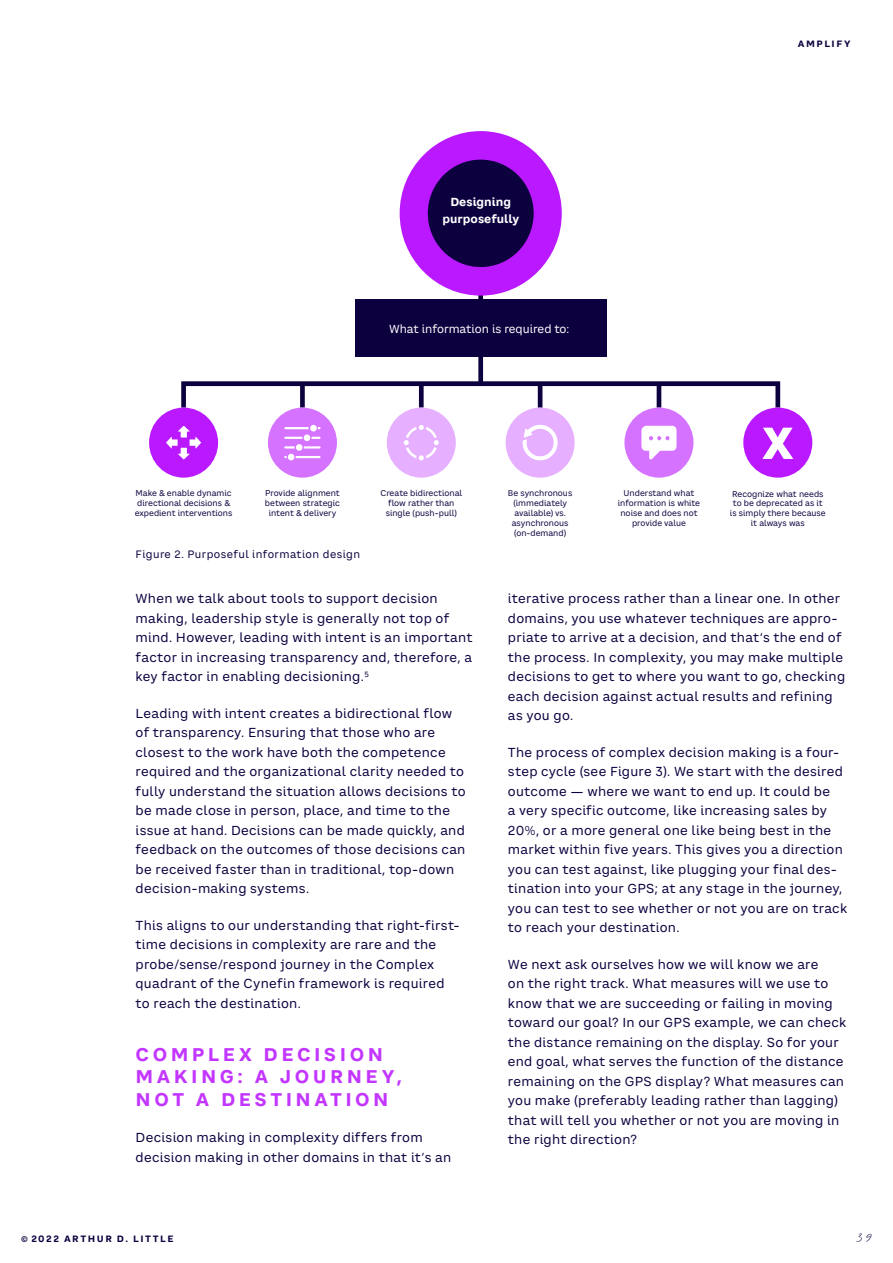
<style>
.page{position:relative;width:893px;height:1263px;background:#fff}
.page>*{position:absolute;margin:0;border:0;box-sizing:border-box;transform-origin:0 0}
.t1{font:700 18px/22.5px "CA Saygon Text";letter-spacing:.195em;color:#c336ff}
.t2{font:15px "ADL Notes";color:#0d003f}
.t3{font:12.75px/19.5px "CA Saygon Text";letter-spacing:.02em;color:#0d003f}
.t4{font:11.4px "CA Saygon Text";color:#fff}
.t5{font:700 11.4px/17.2px "CA Saygon Text";color:#fff;text-align:center}
.t6{font:10.5px "CA Saygon Text";letter-spacing:.04em;color:#0d003f}
.t7{font:700 9px "CA Saygon Text";letter-spacing:.17em;color:#0d003f}
.t8{font:8.25px/9.9px "CA Saygon Text";color:#0d003f;text-align:center}
</style>
<div class="page">
<div style="left:478px;top:280px;width:5px;height:104px;background:#0d003f"></div>
<svg style="left:414px;top:145px;width:134px;height:136px;background:#2c0461"></svg>
<div style="left:400px;top:131px;width:162px;height:164px;border:28px solid #ba18ff;border-radius:50%"></div>
<div style="left:355px;top:299px;width:252px;height:58px;background:#0d003f"></div>
<div style="left:181px;top:381px;width:599px;height:29px;border:5px solid #0d003f"></div>
<div style="left:300px;top:384px;width:5px;height:24px;background:#0d003f"></div>
<div style="left:419px;top:384px;width:5px;height:24px;background:#0d003f"></div>
<hr style="left:538px;top:384px;width:4px;height:24px;background:#0d003f">
<hr style="left:657px;top:384px;width:4px;height:24px;background:#0d003f">
<div style="left:149px;top:408px;width:69px;height:70px;background:#ba18ff;border-radius:50%"></div>
<svg style="left:166px;top:426px;width:35px;height:33px"></svg>
<div style="left:387px;top:408px;width:69px;height:70px;background:#e7afff;border-radius:50%"></div>
<svg style="left:403px;top:425px;width:36px;height:36px"></svg>
<div style="left:268px;top:408px;width:69px;height:70px;background:#d572ff;border-radius:50%"></div>
<svg style="left:284px;top:427px;width:25px;height:2px"></svg>
<div style="left:310px;top:425px;width:7px;height:6px;background:#fff;border-radius:50%"></div>
<svg style="left:284px;top:437px;width:18px;height:2px"></svg>
<svg style="left:311px;top:437px;width:10px;height:2px"></svg>
<div style="left:304px;top:434px;width:6px;height:7px;background:#fff;border-radius:50%"></div>
<svg style="left:284px;top:446px;width:11px;height:2px"></svg>
<svg style="left:304px;top:446px;width:17px;height:2px"></svg>
<div style="left:296px;top:444px;width:6px;height:7px;background:#fff;border-radius:50%"></div>
<svg style="left:284px;top:454px;width:37px;height:6px"></svg>
<svg style="left:504px;top:406px;width:72px;height:72px"></svg>
<div style="left:624px;top:408px;width:69px;height:70px;background:#d572ff;border-radius:50%"></div>
<svg style="left:641px;top:426px;width:35px;height:34px"></svg>
<div style="left:743px;top:408px;width:69px;height:70px;background:#ba18ff;border-radius:50%"></div>
<svg style="left:762px;top:428px;width:31px;height:31px"></svg>
<p class="t5" style="left:443px;top:193px;width:78px">Designing purposefully</p>
<p class="t4" style="left:389px;top:320px;width:182px">What information is required to:</p>
<p class="t7" style="left:798px;top:37px;width:54px">AMPLIFY</p>
<p class="t8" style="left:135px;top:488px;width:99px">Make &amp; enable dynamic directional decisions &amp; expedient interventions</p>
<p class="t8" style="left:381px;top:488px;width:83px">Create bidirectional flow rather than single (push-pull)</p>
<p class="t8" style="left:265px;top:488px;width:76px">Provide alignment between strategic intent &amp; delivery</p>
<p class="t8" style="left:508px;top:488px;width:66px">Be synchronous (immediately available) vs. asynchronous (on-demand)</p>
<p class="t8" style="left:618px;top:488px;width:84px">Understand what information is white noise and does not provide value</p>
<p class="t8" style="left:730px;top:489px;width:97px">Recognize what needs to be deprecated as it is simply there because it always was</p>
<p class="t6" style="left:136px;top:547px;width:226px">Figure 2. Purposeful information design</p>
<p class="t3" style="left:136px;top:589px;width:338px">When we talk about tools to support decision making, leadership style is generally not top of mind. However, leading with intent is an important factor in increasing transparency and, therefore, a key factor in enabling decisioning.<sup>5</sup></p>
<p class="t3" style="left:136px;top:703px;width:332px">Leading with intent creates a bidirectional flow of transparency. Ensuring that those who are closest to the work have both the competence required and the organizational clarity needed to fully understand the situation allows decisions to be made close in person, place, and time to the issue at hand. Decisions can be made quickly, and feedback on the outcomes of those decisions can be received faster than in traditional, top-down decision-making systems.</p>
<p class="t3" style="left:136px;top:915px;width:325px">This aligns to our understanding that right-first&shy;time decisions in complexity are rare and the probe/sense/respond journey in the Complex quadrant of the Cynefin framework is required to reach the destination.</p>
<h1 class="t1" style="left:136px;top:1043px;width:268px">COMPLEX DECISION<br>MAKING: A JOURNEY,<br>NOT A DESTINATION</h1>
<p class="t3" style="left:136px;top:1128px;width:317px">Decision making in complexity differs from decision making in other domains in that it’s an</p>
<p class="t3" style="left:508px;top:589px;width:339px">iterative process rather than a linear one. In other domains, you use whatever techniques are appro&shy;priate to arrive at a decision, and that‘s the end of the process. In complexity, you may make multiple decisions to get to where you want to go, checking each decision against actual results and refining as you go.</p>
<p class="t3" style="left:508px;top:742px;width:341px">The process of complex decision making is a four&shy;step cycle (see Figure 3). We start with the desired outcome — where we want to end up. It could be<br>a very specific outcome, like increasing sales by 20%, or a more general one like being best in the market within five years. This gives you a direction you can test against, like plugging your final des&shy;tination into your GPS; at any stage in the journey, you can test to see whether or not you are on track to reach your destination.</p>
<p class="t3" style="left:508px;top:954px;width:340px">We next ask ourselves how we will know we are<br>on the right track. What measures will we use to know that we are succeeding or failing in moving toward our goal? In our GPS example, we can check the distance remaining on the display. So for your end goal, what serves the function of the distance remaining on the GPS display? What measures can you make (preferably leading rather than lagging) that will tell you whether or not you are moving in the right direction?</p>
<p class="t7" style="left:21px;top:1231px;width:154px">© 2022 ARTHUR D. LITTLE</p>
<p class="t2" style="left:857px;top:1227px;width:16px">39</p>
</div>
